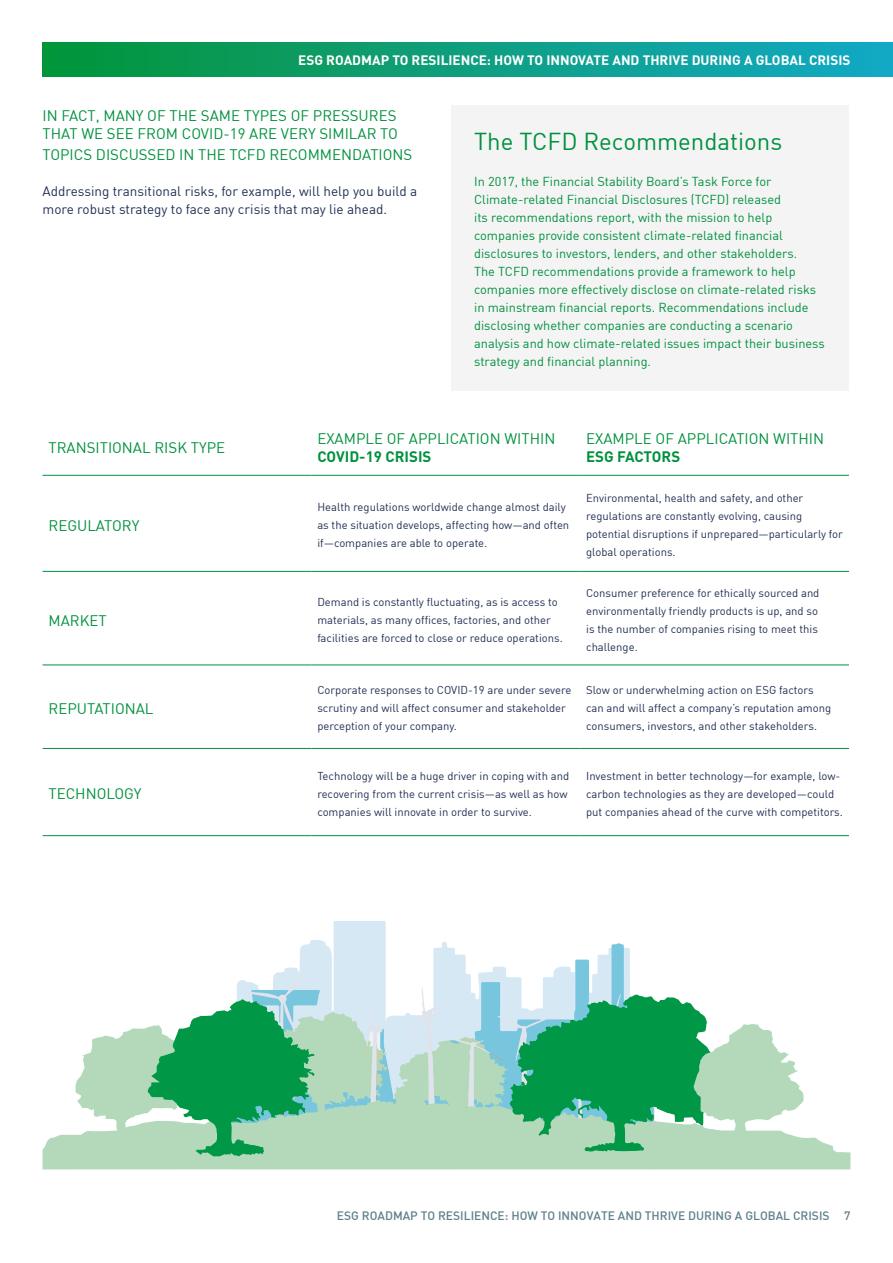
<style>
.page{position:relative;width:893px;height:1263px;background:#fff}
.page>*{position:absolute;margin:0;border:0;box-sizing:border-box;transform-origin:0 0}
.t1{font:24px "DIN";color:#00913e}
.t2{font:15px/18px "DIN";color:#00913e}
.t3{font:700 15px "DIN";color:#00913e}
.t4{font:13.5px/18px "DIN";color:#213053}
.t5{font:700 13.5px "DIN";color:#fff}
.t6{font:12.75px/18px "DIN";color:#00903d}
.t7{font:500 12px "DIN";color:#5e7f8a}
.t8{font:11.25px/18px "DIN";color:#213053}
</style>
<div class="page">
<div style="left:43px;top:43px;width:850px;height:33px;background:linear-gradient(to right,#059537,#14a9c6)"></div>
<div style="left:451px;top:105px;width:397px;height:286px;background:#f4f4f5"></div>
<hr style="left:43px;top:571px;width:268px;height:1px;background:#00913e">
<hr style="left:311px;top:571px;width:269px;height:1px;background:#00913e">
<hr style="left:580px;top:571px;width:269px;height:1px;background:#00913e">
<hr style="left:43px;top:664px;width:268px;height:1px;background:#00913e">
<hr style="left:311px;top:664px;width:269px;height:1px;background:#00913e">
<hr style="left:580px;top:664px;width:269px;height:1px;background:#00913e">
<hr style="left:43px;top:748px;width:268px;height:1px;background:#00913e">
<hr style="left:311px;top:748px;width:269px;height:1px;background:#00913e">
<hr style="left:580px;top:748px;width:269px;height:1px;background:#00913e">
<hr style="left:43px;top:835px;width:268px;height:1px;background:#00913e">
<hr style="left:311px;top:835px;width:269px;height:1px;background:#00913e">
<hr style="left:580px;top:835px;width:269px;height:1px;background:#00913e">
<hr style="left:43px;top:475px;width:268px;height:1px;background:#00913e">
<hr style="left:311px;top:475px;width:269px;height:1px;background:#00913e">
<hr style="left:580px;top:475px;width:269px;height:1px;background:#00913e">
<svg style="left:43px;top:1134px;width:807px;height:35px;fill:#b3d9ba"></svg>
<svg style="left:75px;top:921px;width:729px;height:248px"></svg>
<p class="t5" style="left:298px;top:51px;width:554px">ESG ROADMAP TO RESILIENCE: HOW TO INNOVATE AND THRIVE DURING A GLOBAL CRISIS</p>
<h2 class="t2" style="left:43px;top:106px;width:357px">IN FACT, MANY OF THE SAME TYPES OF PRESSURES<br>THAT WE SEE FROM COVID-19 ARE VERY SIMILAR TO</h2>
<h2 class="t2" style="left:43px;top:145px;width:371px">TOPICS DISCUSSED IN THE TCFD RECOMMENDATIONS</h2>
<p class="t4" style="left:43px;top:182px;width:376px">Addressing transitional risks, for example, will help you build a more robust strategy to face any crisis that may lie ahead.</p>
<h1 class="t1" style="left:474px;top:126px;width:310px">The TCFD Recommendations</h1>
<p class="t6" style="left:474px;top:172px;width:352px">In 2017, the Financial Stability Board’s Task Force for Climate-related Financial Disclosures (TCFD) released<br>its recommendations report, with the mission to help companies provide consistent climate-related financial disclosures to investors, lenders, and other stakeholders.<br>The TCFD recommendations provide a framework to help companies more effectively disclose on climate-related risks in mainstream financial reports. Recommendations include disclosing whether companies are conducting a scenario analysis and how climate-related issues impact their business strategy and financial planning.</p>
<h2 class="t2" style="left:49px;top:438px;width:178px">TRANSITIONAL RISK TYPE</h2>
<h2 class="t2" style="left:49px;top:516px;width:92px">REGULATORY</h2>
<h2 class="t2" style="left:49px;top:611px;width:60px">MARKET</h2>
<h2 class="t2" style="left:49px;top:699px;width:107px">REPUTATIONAL</h2>
<h2 class="t2" style="left:49px;top:785px;width:95px">TECHNOLOGY</h2>
<h2 class="t2" style="left:317px;top:429px;width:240px">EXAMPLE OF APPLICATION WITHIN</h2>
<h2 class="t3" style="left:317px;top:447px;width:116px">COVID-19 CRISIS</h2>
<h2 class="t2" style="left:586px;top:429px;width:240px">EXAMPLE OF APPLICATION WITHIN</h2>
<h2 class="t3" style="left:586px;top:447px;width:96px">ESG FACTORS</h2>
<p class="t8" style="left:317px;top:498px;width:253px">Health regulations worldwide change almost daily as the situation develops, affecting how—and often if—companies are able to operate.</p>
<p class="t8" style="left:586px;top:489px;width:258px">Environmental, health and safety, and other regulations are constantly evolving, causing potential disruptions if unprepared—particularly for global operations.</p>
<p class="t8" style="left:317px;top:592px;width:247px">Demand is constantly fluctuating, as is access to materials, as many offices, factories, and other facilities are forced to close or reduce operations.</p>
<p class="t8" style="left:586px;top:583px;width:235px">Consumer preference for ethically sourced and environmentally friendly products is up, and so is the number of companies rising to meet this challenge.</p>
<p class="t8" style="left:317px;top:681px;width:256px">Corporate responses to COVID-19 are under severe scrutiny and will affect consumer and stakeholder perception of your company.</p>
<p class="t8" style="left:586px;top:681px;width:247px">Slow or underwhelming action on ESG factors can and will affect a company’s reputation among consumers, investors, and other stakeholders.</p>
<p class="t8" style="left:317px;top:766px;width:253px">Technology will be a huge driver in coping with and recovering from the current crisis—as well as how companies will innovate in order to survive.</p>
<p class="t8" style="left:586px;top:766px;width:258px">Investment in better technology—for example, low&shy;carbon technologies as they are developed—could put companies ahead of the curve with competitors.</p>
<p class="t7" style="left:337px;top:1208px;width:515px">ESG ROADMAP TO RESILIENCE: HOW TO INNOVATE AND THRIVE DURING A GLOBAL CRISIS 7</p>
</div>
